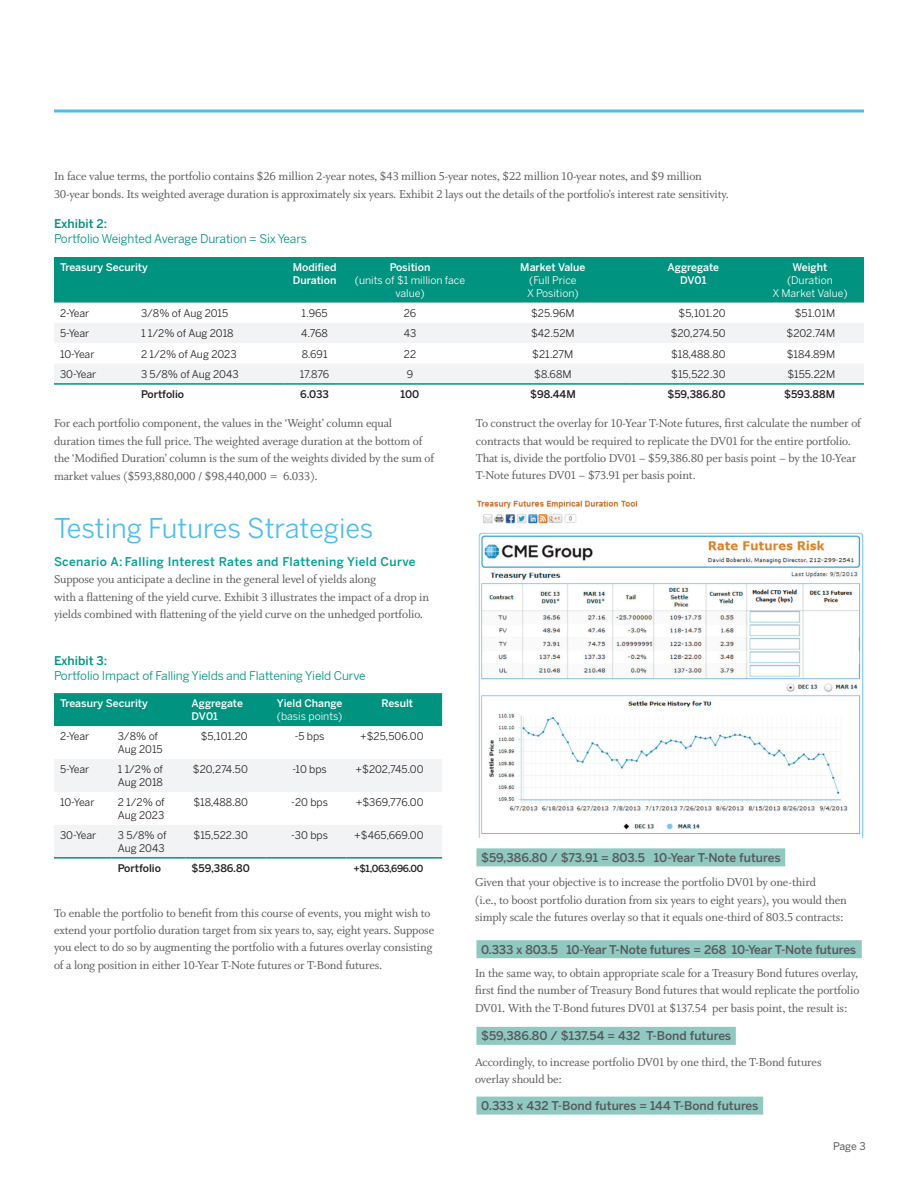
<style>
.page{position:relative;width:918px;height:1188px;background:#fff}
.page>*{position:absolute;margin:0;border:0;box-sizing:border-box;transform-origin:0 0}
.Headline{font:27px "Benton Sans";color:#4fbdec}
.Whitman_Body__9_12{font:12.75px/17.2px "Whitman Roman LF";letter-spacing:-.01em;color:#57585a}
.Whitman_Body__9_12-2{font:500 12px "Benton Sans";letter-spacing:-.01em;color:#57585a}
.t1{font:12px "Benton Sans";letter-spacing:-.01em;color:#00937f}
.Whitman_Body__9_12-3{font:500 12px "Benton Sans";letter-spacing:.03em;color:#00a192}
.t2{font:500 12px "Benton Sans";color:#00937f}
.t3{font:10.5px/12.6px "Benton Sans";color:#231f20}
.t4{font:500 10.5px/12.6px "Benton Sans";color:#fff}
.t5{font:10.5px/12.6px "Benton Sans";color:#fff;text-align:center}
.t6{font:500 10.5px "Benton Sans";color:#231f20}
.t7{font:10.5px "Benton Sans";color:#57585a}
.t8{font:500 9.75px "Benton Sans";letter-spacing:-.03em;color:#231f20}
.s1{font-weight:500}
</style>
<div class="page">
<hr style="left:54px;top:110px;width:810px;height:2px;background:#4fbdec">
<div style="left:54px;top:257px;width:810px;height:46px;background:#00937f"></div>
<svg style="left:54px;top:323px;width:810px;height:60px;fill:#f2f3f4"></svg>
<hr style="left:54px;top:383px;width:81px;height:2px;background:#00937f">
<hr style="left:135px;top:383px;width:149px;height:2px;background:#00937f">
<hr style="left:284px;top:383px;width:61px;height:2px;background:#00937f">
<hr style="left:345px;top:383px;width:130px;height:2px;background:#00937f">
<hr style="left:475px;top:383px;width:156px;height:2px;background:#00937f">
<hr style="left:631px;top:383px;width:125px;height:2px;background:#00937f">
<hr style="left:756px;top:383px;width:108px;height:2px;background:#00937f">
<div style="left:54px;top:693px;width:388px;height:33px;background:#00937f"></div>
<svg style="left:54px;top:759px;width:388px;height:98px"></svg>
<hr style="left:54px;top:857px;width:58px;height:2px;background:#00937f">
<hr style="left:112px;top:857px;width:74px;height:2px;background:#00937f">
<hr style="left:186px;top:857px;width:81px;height:2px;background:#00937f">
<hr style="left:267px;top:857px;width:80px;height:2px;background:#00937f">
<hr style="left:347px;top:857px;width:95px;height:2px;background:#00937f">
<img style="left:478px;top:532px;width:386px;height:305px">
<img style="left:476px;top:500px;width:162px;height:24px">
<div style="left:476px;top:1027px;width:260px;height:18px;background:#90c9c2"></div>
<div style="left:476px;top:940px;width:386px;height:18px;background:#90c9c2"></div>
<div style="left:476px;top:848px;width:309px;height:18px;background:#90c9c2"></div>
<div style="left:476px;top:1097px;width:287px;height:18px;background:#90c9c2"></div>
<p class="Whitman_Body__9_12" style="left:54px;top:168px;width:676px;line-height:18px">In face value terms, the portfolio contains $26 million 2-year notes, $43 million 5-year notes, $22 million 10-year notes, and $9 million<br>30-year bonds. Its weighted average duration is approximately six years. Exhibit 2 lays out the details of the portfolio’s interest rate sensitivity.</p>
<p class="t2" style="left:54px;top:217px;width:55px">Exhibit 2:</p>
<p class="t1" style="left:54px;top:231px;width:254px">Portfolio Weighted Average Duration = Six Years</p>
<p class="t4" style="left:60px;top:261px;width:89px">Treasury Security</p>
<p class="t4" style="left:293px;top:261px;width:45px">Modified<br>Duration</p>
<p class="t4" style="left:390px;top:261px;width:42px">Position</p>
<p class="t5" style="left:355px;top:274px;width:112px">(units of $1 million face value)</p>
<p class="t4" style="left:520px;top:261px;width:67px">Market Value</p>
<p class="t5" style="left:529px;top:274px;width:49px">(Full Price</p>
<p class="t5" style="left:527px;top:286px;width:53px">X Position)</p>
<p class="t4" style="left:668px;top:261px;width:53px">Aggregate</p>
<p class="t4" style="left:680px;top:274px;width:28px">DV01</p>
<p class="t4" style="left:793px;top:261px;width:36px">Weight</p>
<p class="t5" style="left:787px;top:274px;width:47px">(Duration</p>
<p class="t5" style="left:772px;top:286px;width:77px">X Market Value)</p>
<p class="t3" style="left:60px;top:307px;width:31px">2-Year</p>
<p class="t3" style="left:141px;top:307px;width:89px">3/8% of Aug 2015</p>
<p class="t3" style="left:301px;top:307px;width:28px">1.965</p>
<p class="t3" style="left:404px;top:307px;width:14px">26</p>
<p class="t3" style="left:531px;top:307px;width:45px">$25.96M</p>
<p class="t3" style="left:679px;top:307px;width:49px">$5,101.20</p>
<p class="t3" style="left:795px;top:307px;width:42px">$51.01M</p>
<p class="t3" style="left:60px;top:327px;width:31px">5-Year</p>
<p class="t3" style="left:141px;top:327px;width:94px">1 1/2% of Aug 2018</p>
<p class="t3" style="left:301px;top:327px;width:28px">4.768</p>
<p class="t3" style="left:404px;top:327px;width:14px">43</p>
<p class="t3" style="left:531px;top:327px;width:45px">$42.52M</p>
<p class="t3" style="left:671px;top:327px;width:56px">$20,274.50</p>
<p class="t3" style="left:787px;top:327px;width:50px">$202.74M</p>
<p class="t3" style="left:60px;top:347px;width:36px">10-Year</p>
<p class="t3" style="left:141px;top:347px;width:97px">2 1/2% of Aug 2023</p>
<p class="t3" style="left:302px;top:347px;width:27px">8.691</p>
<p class="t3" style="left:404px;top:347px;width:14px">22</p>
<p class="t3" style="left:532px;top:347px;width:43px">$21.27M</p>
<p class="t3" style="left:671px;top:347px;width:56px">$18,488.80</p>
<p class="t3" style="left:787px;top:347px;width:50px">$184.89M</p>
<p class="t3" style="left:60px;top:368px;width:38px">30-Year</p>
<p class="t3" style="left:141px;top:368px;width:99px">3 5/8% of Aug 2043</p>
<p class="t3" style="left:300px;top:368px;width:31px">17.876</p>
<p class="t3" style="left:407px;top:368px;width:8px">9</p>
<p class="t3" style="left:534px;top:368px;width:39px">$8.68M</p>
<p class="t3" style="left:671px;top:368px;width:56px">$15,522.30</p>
<p class="t3" style="left:788px;top:368px;width:49px">$155.22M</p>
<p class="t6" style="left:141px;top:388px;width:45px">Portfolio</p>
<p class="t6" style="left:300px;top:388px;width:30px">6.033</p>
<p class="t6" style="left:401px;top:388px;width:20px">100</p>
<p class="t6" style="left:530px;top:388px;width:47px">$98.44M</p>
<p class="t6" style="left:667px;top:388px;width:60px">$59,386.80</p>
<p class="t6" style="left:784px;top:388px;width:53px">$593.88M</p>
<p class="Whitman_Body__9_12" style="left:54px;top:415px;width:340px">For each portfolio component, the values in the ‘Weight’ column equal</p>
<p class="Whitman_Body__9_12" style="left:54px;top:432px;width:382px;line-height:17.7px">duration times the full price. The weighted average duration at the bottom of the ‘Modified Duration’ column is the sum of the weights divided by the sum of market values ($593,880,000 / $98,440,000 = 6.033).</p>
<p class="Headline" style="left:54px;top:513px;width:321px">Testing Futures Strategies</p>
<p class="Whitman_Body__9_12-3" style="left:54px;top:555px;width:363px">Scenario A: Falling Interest Rates and Flattening Yield Curve</p>
<p class="Whitman_Body__9_12" style="left:54px;top:571px;width:377px">Suppose you anticipate a decline in the general level of yields along<br>with a flattening of the yield curve. Exhibit 3 illustrates the impact of a drop in yields combined with flattening of the yield curve on the unhedged portfolio.</p>
<p class="t2" style="left:54px;top:654px;width:55px">Exhibit 3:</p>
<p class="t1" style="left:54px;top:668px;width:313px">Portfolio Impact of Falling Yields and Flattening Yield Curve</p>
<p class="t4" style="left:60px;top:697px;width:89px">Treasury Security</p>
<p class="t4" style="left:192px;top:697px;width:53px">Aggregate<br>DV01</p>
<p class="t5" style="left:277px;top:697px;width:67px;text-align:left"><span class="s1">Yield Change </span>(basis points)</p>
<p class="t4" style="left:382px;top:697px;width:33px">Result</p>
<p class="t3" style="left:60px;top:730px;width:31px">2-Year</p>
<p class="t3" style="left:118px;top:730px;width:46px">3/8% of<br>Aug 2015</p>
<p class="t3" style="left:201px;top:730px;width:49px">$5,101.20</p>
<p class="t3" style="left:295px;top:730px;width:31px">-5 bps</p>
<p class="t3" style="left:360px;top:730px;width:65px">+$25,506.00</p>
<p class="t3" style="left:60px;top:763px;width:31px">5-Year</p>
<p class="t3" style="left:118px;top:763px;width:47px">1 1/2% of<br>Aug 2018</p>
<p class="t3" style="left:193px;top:763px;width:56px">$20,274.50</p>
<p class="t3" style="left:292px;top:763px;width:36px">-10 bps</p>
<p class="t3" style="left:356px;top:763px;width:70px">+$202,745.00</p>
<p class="t3" style="left:60px;top:796px;width:36px">10-Year</p>
<p class="t3" style="left:118px;top:796px;width:48px">2 1/2% of<br>Aug 2023</p>
<p class="t3" style="left:193px;top:796px;width:56px">$18,488.80</p>
<p class="t3" style="left:291px;top:796px;width:38px">-20 bps</p>
<p class="t3" style="left:356px;top:796px;width:69px">+$369,776.00</p>
<p class="t3" style="left:60px;top:829px;width:38px">30-Year</p>
<p class="t3" style="left:118px;top:829px;width:50px">3 5/8% of<br>Aug 2043</p>
<p class="t3" style="left:194px;top:829px;width:56px">$15,522.30</p>
<p class="t3" style="left:291px;top:829px;width:38px">-30 bps</p>
<p class="t3" style="left:354px;top:829px;width:71px">+$465,669.00</p>
<p class="t6" style="left:118px;top:862px;width:45px">Portfolio</p>
<p class="t6" style="left:192px;top:862px;width:60px">$59,386.80</p>
<p class="t8" style="left:353px;top:862px;width:72px">+$1,063,696.00</p>
<p class="Whitman_Body__9_12" style="left:54px;top:904px;width:382px">To enable the portfolio to benefit from this course of events, you might wish to extend your portfolio duration target from six years to, say, eight years. Suppose you elect to do so by augmenting the portfolio with a futures overlay consisting of a long position in either 10-Year T-Note futures or T-Bond futures.</p>
<p class="Whitman_Body__9_12" style="left:476px;top:415px;width:387px">To construct the overlay for 10-Year T-Note futures, first calculate the number of contracts that would be required to replicate the DV01 for the entire portfolio.<br>That is, divide the portfolio DV01 – $59,386.80 per basis point – by the 10-Year T-Note futures DV01 – $73.91 per basis point.</p>
<p class="Whitman_Body__9_12-2" style="left:481px;top:850px;width:301px">$59,386.80 / $73.91 = 803.5 10-Year T-Note futures</p>
<p class="Whitman_Body__9_12" style="left:475px;top:874px;width:342px">Given that your objective is to increase the portfolio DV01 by one-third</p>
<p class="Whitman_Body__9_12" style="left:475px;top:891px;width:373px">(i.e., to boost portfolio duration from six years to eight years), you would then simply scale the futures overlay so that it equals one-third of 803.5 contracts:</p>
<p class="Whitman_Body__9_12-2" style="left:481px;top:942px;width:377px">0.333 x 803.5 10-Year T-Note futures = 268 10-Year T-Note futures</p>
<p class="Whitman_Body__9_12" style="left:475px;top:965px;width:386px;text-align:justify">In the same way, to obtain appropriate scale for a Treasury Bond futures overlay, first find the number of Treasury Bond futures that would replicate the portfolio DV01. With the T-Bond futures DV01 at $137.54 per basis point, the result is:</p>
<p class="Whitman_Body__9_12-2" style="left:481px;top:1029px;width:252px">$59,386.80 / $137.54 = 432 T-Bond futures</p>
<p class="Whitman_Body__9_12" style="left:475px;top:1054px;width:348px">Accordingly, to increase portfolio DV01 by one third, the T-Bond futures</p>
<p class="Whitman_Body__9_12" style="left:475px;top:1071px;width:89px">overlay should be:</p>
<p class="Whitman_Body__9_12-2" style="left:481px;top:1098px;width:279px">0.333 x 432 T-Bond futures = 144 T-Bond futures</p>
<p class="t7" style="left:833px;top:1140px;width:34px">Page 3</p>
</div>
